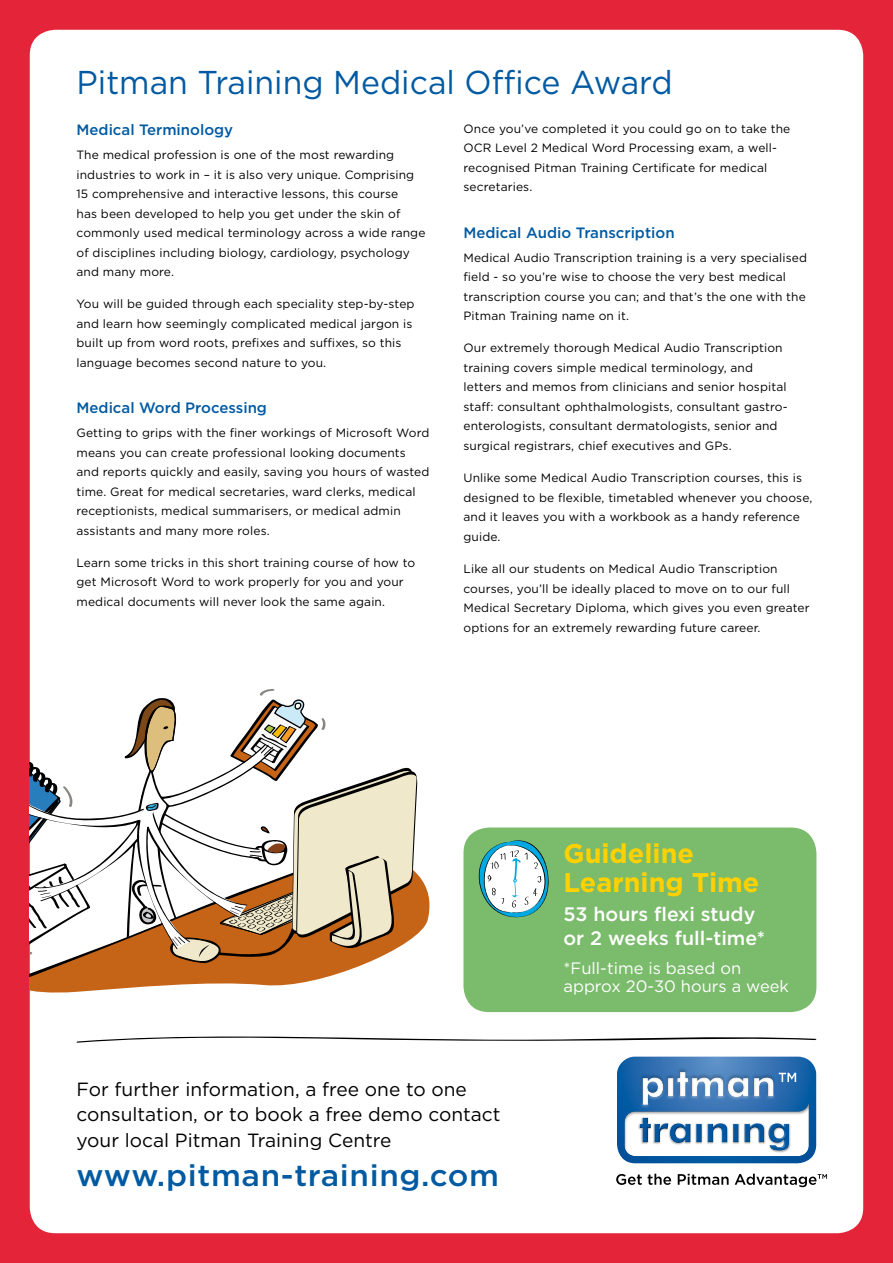
<style>
.page{position:relative;width:893px;height:1263px;background:#e42438}
.page>*{position:absolute;margin:0;border:0;box-sizing:border-box;transform-origin:0 0}
.t1{font:33px "Gotham";color:#005aa2}
.t2{font:500 30px "Gotham";letter-spacing:.02em;color:#005aa2;scale:1.05 1}
.t3{font:700 27px/28.5px "Gotham";color:#ffd100}
.t4{font:500 19.5px/24px "Gotham";color:#fff}
.t5{font:19.05px/25.2px "Gotham";color:#000}
.t6{font:16.5px/18px "Gotham";color:#fff}
.t7{font:500 15px "Gotham";color:#005aa2}
.t8{font:12px/19.5px "Gotham";letter-spacing:.01em;color:#000}
</style>
<div class="page">
<div style="left:30px;top:30px;width:833px;height:1203px;background:#fff;border-radius:26px"></div>
<svg style="left:616px;top:1174px;width:211px;height:13px"></svg>
<svg style="left:617px;top:1056px;width:199px;height:107px"></svg>
<svg style="left:77px;top:1036px;width:739px;height:7px"></svg>
<div style="left:463px;top:827px;width:353px;height:185px;background:#7bbb6c;border-radius:26px"></div>
<svg style="left:479px;top:840px;width:70px;height:77px"></svg>
<svg style="left:30px;top:875px;width:399px;height:117px"></svg>
<svg style="left:30px;top:963px;width:383px;height:14px;fill:#c56416"></svg>
<svg style="left:30px;top:689px;width:388px;height:274px"></svg>
<h1 class="t1" style="left:77px;top:62px;width:598px">Pitman Training Medical Office Award</h1>
<p class="t7" style="left:77px;top:120px;width:158px">Medical Terminology</p>
<p class="t8" style="left:77px;top:145px;width:350px">The medical profession is one of the most rewarding industries to work in – it is also very unique. Comprising 15 comprehensive and interactive lessons, this course<br>has been developed to help you get under the skin of commonly used medical terminology across a wide range of disciplines including biology, cardiology, psychology and many more.</p>
<p class="t8" style="left:77px;top:294px;width:339px">You will be guided through each speciality step-by-step and learn how seemingly complicated medical jargon is built up from word roots, prefixes and suffixes, so this language becomes second nature to you.</p>
<p class="t7" style="left:77px;top:398px;width:192px">Medical Word Processing</p>
<p class="t8" style="left:77px;top:423px;width:354px">Getting to grips with the finer workings of Microsoft Word means you can create professional looking documents and reports quickly and easily, saving you hours of wasted time. Great for medical secretaries, ward clerks, medical receptionists, medical summarisers, or medical admin assistants and many more roles.</p>
<p class="t8" style="left:77px;top:553px;width:340px">Learn some tricks in this short training course of how to get Microsoft Word to work properly for you and your medical documents will never look the same again.</p>
<p class="t8" style="left:463px;top:119px;width:328px">Once you’ve completed it you could go on to take the OCR Level 2 Medical Word Processing exam, a well&shy;recognised Pitman Training Certificate for medical secretaries.</p>
<p class="t7" style="left:463px;top:223px;width:213px">Medical Audio Transcription</p>
<p class="t8" style="left:463px;top:247px;width:345px">Medical Audio Transcription training is a very specialised field - so you’re wise to choose the very best medical transcription course you can; and that’s the one with the Pitman Training name on it.</p>
<p class="t8" style="left:463px;top:338px;width:326px">Our extremely thorough Medical Audio Transcription training covers simple medical terminology, and letters and memos from clinicians and senior hospital staff: consultant ophthalmologists, consultant gastro&shy;enterologists, consultant dermatologists, senior and surgical registrars, chief executives and GPs.</p>
<p class="t8" style="left:463px;top:468px;width:350px">Unlike some Medical Audio Transcription courses, this is designed to be flexible, timetabled whenever you choose, and it leaves you with a workbook as a handy reference guide.</p>
<p class="t8" style="left:463px;top:559px;width:348px">Like all our students on Medical Audio Transcription courses, you’ll be ideally placed to move on to our full Medical Secretary Diploma, which gives you even greater options for an extremely rewarding future career.</p>
<h3 class="t3" style="left:563px;top:839px;width:197px">Guideline<br>Learning Time</h3>
<h3 class="t4" style="left:563px;top:902px;width:203px">53 hours flexi study or 2 weeks full-time*</h3>
<h3 class="t6" style="left:563px;top:958px;width:227px">*Full-time is based on approx 20-30 hours a week</h3>
<h3 class="t5" style="left:77px;top:1076px;width:426px">For further information, a free one to one consultation, or to book a free demo contact your local Pitman Training Centre</h3>
<h2 class="t2" style="left:77px;top:1156px;width:404px">www.pitman-training.com</h2>
</div>
